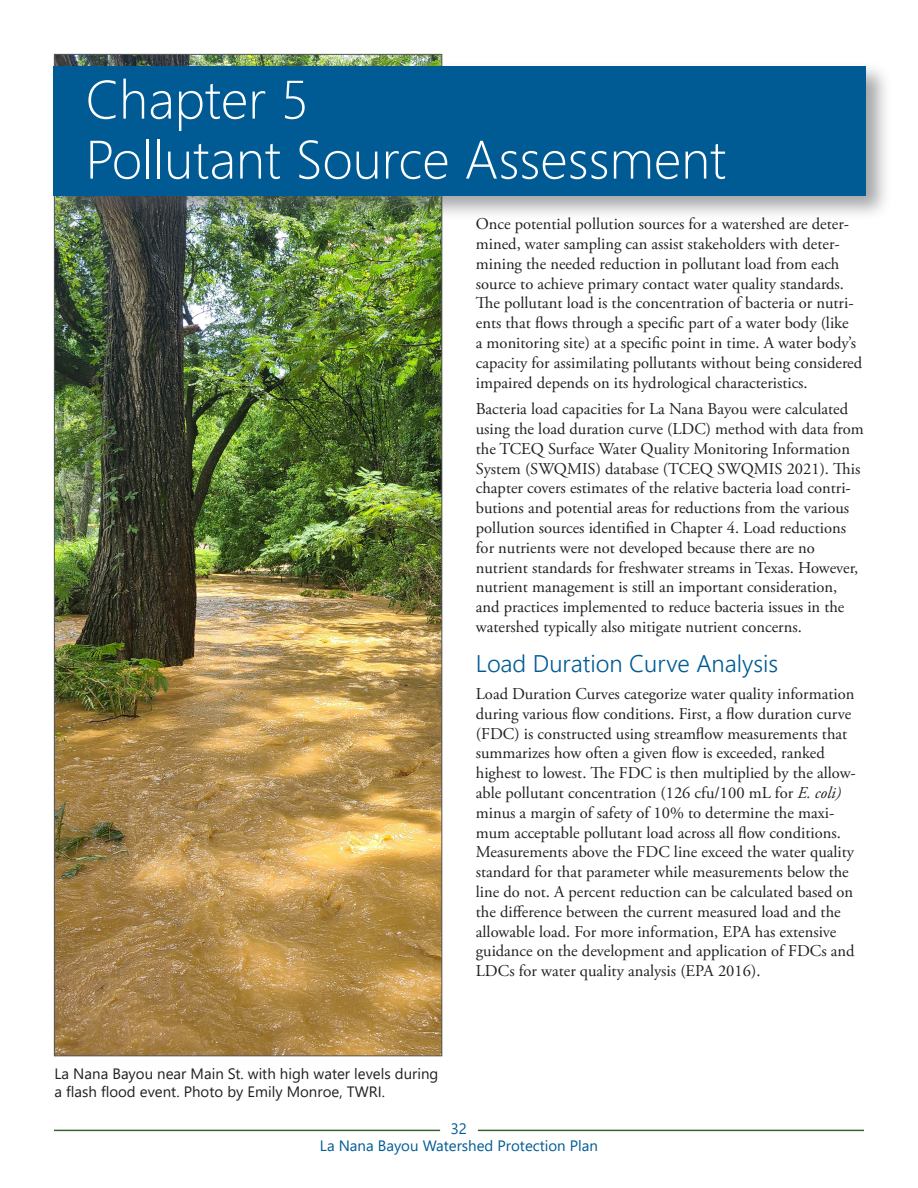
<style>
.page{position:relative;width:918px;height:1188px;background:#fff}
.page>*{position:absolute;margin:0;border:0;box-sizing:border-box;transform-origin:0 0}
.Navasota_Chapter_Titles{font:300 54px "Segoe UI";color:#fff}
.Navasota_Header_1{font:300 24px "Segoe UI";color:#005b95}
.Navasota_Paragraph{font:16.5px/19.8px "Adobe Garamond Pro";color:#231f20}
.Navasota_Captions{font:15px/18px "Segoe UI";color:#231f20}
.t1{font:15px/16.5px "Segoe UI";color:#005b95;text-align:center}
.s1{font-style:italic}
</style>
<div class="page">
<hr style="left:54px;top:1130px;width:386px;height:1px;background:#3a632f">
<hr style="left:478px;top:1130px;width:386px;height:1px;background:#3a632f">
<img style="left:56px;top:56px;width:384px;height:998px">
<div style="left:49px;top:61px;width:843px;height:160px;background:#54555a;opacity:.53"></div>
<div style="left:54px;top:66px;width:812px;height:130px;background:#005b95"></div>
<p class="Navasota_Chapter_Titles" style="left:86px;top:48px;width:225px">Chapter 5</p>
<p class="Navasota_Chapter_Titles" style="left:86px;top:108px;width:642px">Pollutant Source Assessment</p>
<p class="Navasota_Paragraph" style="left:476px;top:215px;width:388px">Once potential pollution sources for a watershed are deter&shy;mined, water sampling can assist stakeholders with deter&shy;mining the needed reduction in pollutant load from each source to achieve primary contact water quality standards.<br>The pollutant load is the concentration of bacteria or nutri&shy;ents that flows through a specific part of a water body (like<br>a monitoring site) at a specific point in time. A water body’s capacity for assimilating pollutants without being considered impaired depends on its hydrological characteristics.</p>
<p class="Navasota_Paragraph" style="left:476px;top:400px;width:389px">Bacteria load capacities for La Nana Bayou were calculated using the load duration curve (LDC) method with data from the TCEQ Surface Water Quality Monitoring Information System (SWQMIS) database (TCEQ SWQMIS 2021). This chapter covers estimates of the relative bacteria load contri&shy;butions and potential areas for reductions from the various pollution sources identified in Chapter 4. Load reductions for nutrients were not developed because there are no nutrient standards for freshwater streams in Texas. However, nutrient management is still an important consideration, and practices implemented to reduce bacteria issues in the watershed typically also mitigate nutrient concerns.</p>
<p class="Navasota_Header_1" style="left:476px;top:641px;width:304px">Load Duration Curve Analysis</p>
<p class="Navasota_Paragraph" style="left:476px;top:684px;width:381px">Load Duration Curves categorize water quality information during various flow conditions. First, a flow duration curve (FDC) is constructed using streamflow measurements that summarizes how often a given flow is exceeded, ranked highest to lowest. The FDC is then multiplied by the allow&shy;able pollutant concentration (126 cfu/100 mL for <span class="s1">E. coli) </span>minus a margin of safety of 10% to determine the maxi&shy;mum acceptable pollutant load across all flow conditions.<br>Measurements above the FDC line exceed the water quality standard for that parameter while measurements below the line do not. A percent reduction can be calculated based on the difference between the current measured load and the allowable load. For more information, EPA has extensive guidance on the development and application of FDCs and LDCs for water quality analysis (EPA 2016).</p>
<p class="Navasota_Captions" style="left:54px;top:1063px;width:385px">La Nana Bayou near Main St. with high water levels during a flash flood event. Photo by Emily Monroe, TWRI.</p>
<p class="t1" style="left:320px;top:1119px;width:280px">32<br>La Nana Bayou Watershed Protection Plan</p>
</div>
